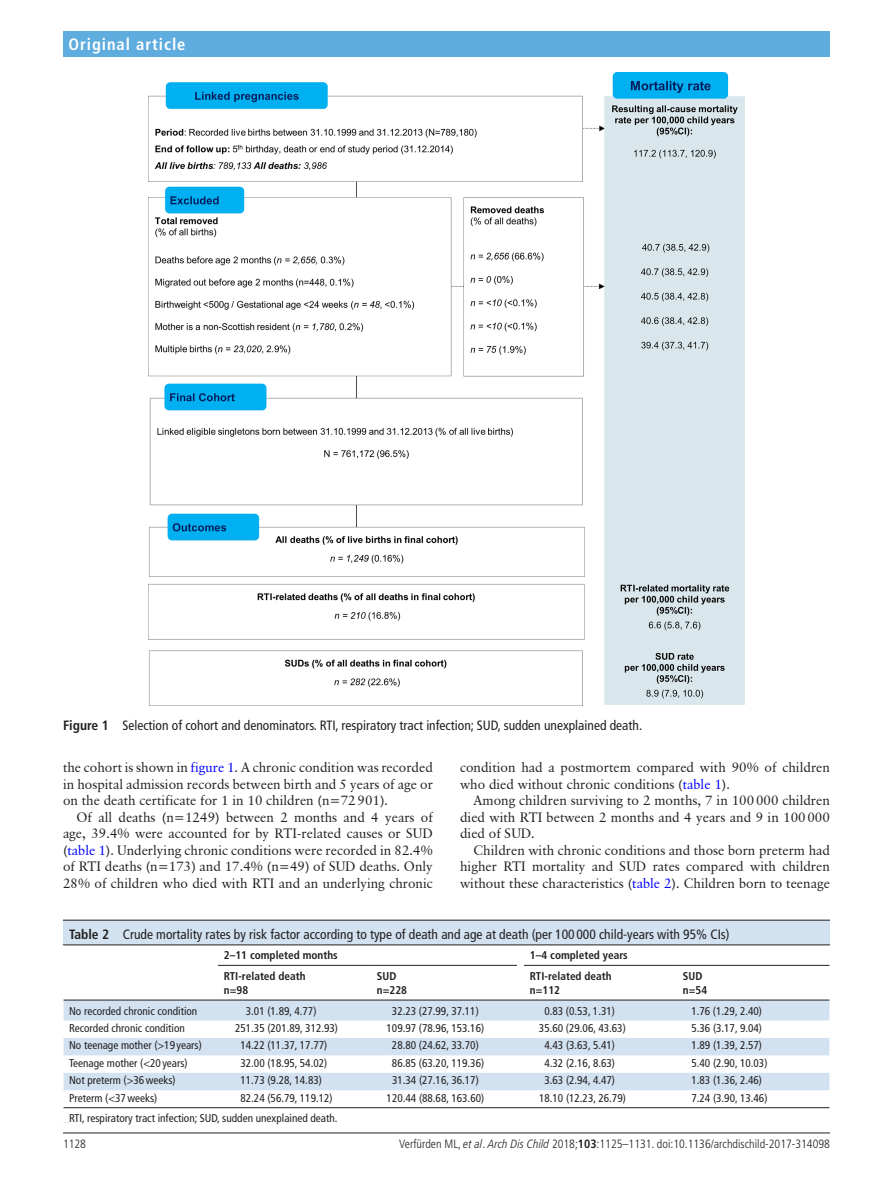
<style>
.page{position:relative;width:893px;height:1191px;background:#fff}
.page>*{position:absolute;margin:0;border:0;box-sizing:border-box;transform-origin:0 0}
.t1{font:700 condensed 16.5px "Frutiger LT Pro";letter-spacing:.055em;color:#fff}
.t2{font:13.5px/16.5px "Classical Garamond BT";color:#231f20;text-align:justify}
.t3{font:condensed 13.5px "Frutiger LT Pro";color:#231f20}
.t4{font:300 condensed 12px "Frutiger LT Pro";color:#231f20}
.t5{font:condensed 11.25px "Frutiger LT Pro";color:#231f20}
.t6{font:700 condensed 11.25px/14.2px "Frutiger LT Pro";color:#231f20}
.s1{font-weight:700}
.s2{color:#00f}
.s3{font-style:italic}
</style>
<div class="page">
<hr style="left:63px;top:1132px;width:767px;height:1px;background:#231f20">
<div style="left:63px;top:31px;width:767px;height:25px;background:#5facdf"></div>
<img style="left:149px;top:72px;width:595px;height:633px">
<div style="left:63px;top:920px;width:767px;height:202px;background:#d2e2f1"></div>
<hr style="left:63px;top:919px;width:767px;height:1px;background:#231f20">
<svg style="left:64px;top:945px;width:766px;height:177px;fill:#fff"></svg>
<hr style="left:63px;top:999px;width:155px;height:1px;background:#231f20">
<hr style="left:63px;top:944px;width:155px;height:1px;background:#231f20">
<hr style="left:218px;top:944px;width:153px;height:1px;background:#231f20">
<hr style="left:371px;top:944px;width:153px;height:1px;background:#231f20">
<hr style="left:524px;top:944px;width:153px;height:1px;background:#231f20">
<hr style="left:677px;top:944px;width:153px;height:1px;background:#231f20">
<hr style="left:218px;top:965px;width:153px;height:1px;background:#231f20">
<hr style="left:218px;top:999px;width:153px;height:1px;background:#231f20">
<hr style="left:371px;top:965px;width:153px;height:1px;background:#231f20">
<hr style="left:371px;top:999px;width:153px;height:1px;background:#231f20">
<hr style="left:524px;top:965px;width:153px;height:1px;background:#231f20">
<hr style="left:524px;top:999px;width:153px;height:1px;background:#231f20">
<hr style="left:677px;top:965px;width:153px;height:1px;background:#231f20">
<hr style="left:677px;top:999px;width:153px;height:1px;background:#231f20">
<hr style="left:63px;top:1107px;width:155px;height:1px;background:#231f20">
<hr style="left:218px;top:1107px;width:153px;height:1px;background:#231f20">
<hr style="left:371px;top:1107px;width:153px;height:1px;background:#231f20">
<hr style="left:524px;top:1107px;width:153px;height:1px;background:#231f20">
<hr style="left:677px;top:1107px;width:153px;height:1px;background:#231f20">
<svg style="left:63px;top:945px;width:1px;height:20px"></svg>
<hr style="left:63px;top:965px;width:1px;height:35px;background:#fff">
<svg style="left:63px;top:1000px;width:1px;height:122px"></svg>
<hr style="left:69px;top:1121px;width:761px;height:1px;background:#fff">
<svg style="left:518px;top:963px;width:6px;height:4px"></svg>
<p class="t1" style="left:69px;top:34px;width:118px">Original article</p>
<p class="t3" style="left:63px;top:717px;width:581px"><span class="s1">Figure 1</span> Selection of cohort and denominators. RTI, respiratory tract infection; SUD, sudden unexplained death.</p>
<p class="t2" style="left:63px;top:759px;width:371px">the cohort is shown in <span class="s2">figure 1</span>. A chronic condition was recorded in hospital admission records between birth and 5 years of age or on the death certificate for 1 in 10 children (n=72901).</p>
<p class="t2" style="left:63px;top:808px;width:371px;text-indent:14px">Of all deaths (n=1249) between 2 months and 4 years of age, 39.4% were accounted for by RTI-related causes or SUD (<span class="s2">table 1</span>). Underlying chronic conditions were recorded in 82.4% of RTI deaths (n=173) and 17.4% (n=49) of SUD deaths. Only 28% of children who died with RTI and an underlying chronic</p>
<p class="t2" style="left:460px;top:759px;width:371px">condition had a postmortem compared with 90% of children who died without chronic conditions (<span class="s2">table 1</span>).</p>
<p class="t2" style="left:460px;top:792px;width:371px;text-indent:14px">Among children surviving to 2 months, 7 in 100000 children died with RTI between 2 months and 4 years and 9 in 100000 died of SUD.</p>
<p class="t2" style="left:460px;top:841px;width:371px;text-indent:14px">Children with chronic conditions and those born preterm had higher RTI mortality and SUD rates compared with children without these characteristics (<span class="s2">table 2</span>). Children born to teenage</p>
<p class="t3" style="left:69px;top:926px;width:662px"><span class="s1">Table 2</span> Crude mortality rates by risk factor according to type of death and age at death (per 100 000 child-years with 95% CIs)</p>
<p class="t6" style="left:224px;top:948px;width:115px">2–11 completed months</p>
<p class="t6" style="left:530px;top:948px;width:99px">1–4 completed years</p>
<p class="t6" style="left:224px;top:968px;width:83px">RTI-related death n=98</p>
<p class="t6" style="left:377px;top:968px;width:32px">SU D n=228</p>
<p class="t6" style="left:530px;top:968px;width:83px">RTI-related death n=112</p>
<p class="t6" style="left:683px;top:968px;width:26px">SU D n=54</p>
<p class="t5" style="left:69px;top:1004px;width:130px">No recorded chronic condition</p>
<p class="t5" style="left:246px;top:1004px;width:72px">3.01 (1.89, 4.77)</p>
<p class="t5" style="left:392px;top:1004px;width:88px">32.23 (27.99, 37.11)</p>
<p class="t5" style="left:544px;top:1004px;width:72px">0.83 (0.53, 1.31)</p>
<p class="t5" style="left:691px;top:1004px;width:72px">1.76 (1.29, 2.40)</p>
<p class="t5" style="left:69px;top:1021px;width:117px">Recorded chronic condition</p>
<p class="t5" style="left:235px;top:1021px;width:105px">251.35 (201.89, 312.93)</p>
<p class="t5" style="left:387px;top:1021px;width:99px">109.97 (78.96, 153.16)</p>
<p class="t5" style="left:539px;top:1021px;width:88px">35.60 (29.06, 43.63)</p>
<p class="t5" style="left:691px;top:1021px;width:72px">5.36 (3.17, 9.04)</p>
<p class="t5" style="left:69px;top:1039px;width:134px">No teenage mother (&gt;19 years)</p>
<p class="t5" style="left:240px;top:1039px;width:88px">14.22 (11.37, 17.77)</p>
<p class="t5" style="left:392px;top:1039px;width:88px">28.80 (24.62, 33.70)</p>
<p class="t5" style="left:544px;top:1039px;width:72px">4.43 (3.63, 5.41)</p>
<p class="t5" style="left:691px;top:1039px;width:72px">1.89 (1.39, 2.57)</p>
<p class="t5" style="left:69px;top:1056px;width:120px">Teenage mother (&lt;20 years)</p>
<p class="t5" style="left:240px;top:1056px;width:88px">32.00 (18.95, 54.02)</p>
<p class="t5" style="left:392px;top:1056px;width:94px">86.85 (63.20, 119.36)</p>
<p class="t5" style="left:544px;top:1056px;width:72px">4.32 (2.16, 8.63)</p>
<p class="t5" style="left:691px;top:1056px;width:78px">5.40 (2.90, 10.03)</p>
<p class="t5" style="left:69px;top:1073px;width:108px">Not preterm (&gt;36weeks)</p>
<p class="t5" style="left:240px;top:1073px;width:83px">11.73 (9.28, 14.83)</p>
<p class="t5" style="left:392px;top:1073px;width:88px">31.34 (27.16, 36.17)</p>
<p class="t5" style="left:544px;top:1073px;width:72px">3.63 (2.94, 4.47)</p>
<p class="t5" style="left:691px;top:1073px;width:72px">1.83 (1.36, 2.46)</p>
<p class="t5" style="left:69px;top:1091px;width:90px">Preterm (&lt;37weeks)</p>
<p class="t5" style="left:240px;top:1091px;width:94px">82.24 (56.79, 119.12)</p>
<p class="t5" style="left:387px;top:1091px;width:99px">120.44 (88.68, 163.60)</p>
<p class="t5" style="left:539px;top:1091px;width:88px">18.10 (12.23, 26.79)</p>
<p class="t5" style="left:691px;top:1091px;width:78px">7.24 (3.90, 13.46)</p>
<p class="t5" style="left:69px;top:1111px;width:270px">RTI, respiratory tract infection; SUD, sudden unexplained death.</p>
<p class="t4" style="left:63px;top:1136px;width:25px">1128</p>
<p class="t4" style="left:399px;top:1136px;width:432px">Verfürden ML, <span class="s3">et al</span>. <span class="s3">Arch Dis Child</span> 2018;<span class="s1">103</span>:1125–1131. doi:10.1136/archdischild-2017-314098</p>
</div>
